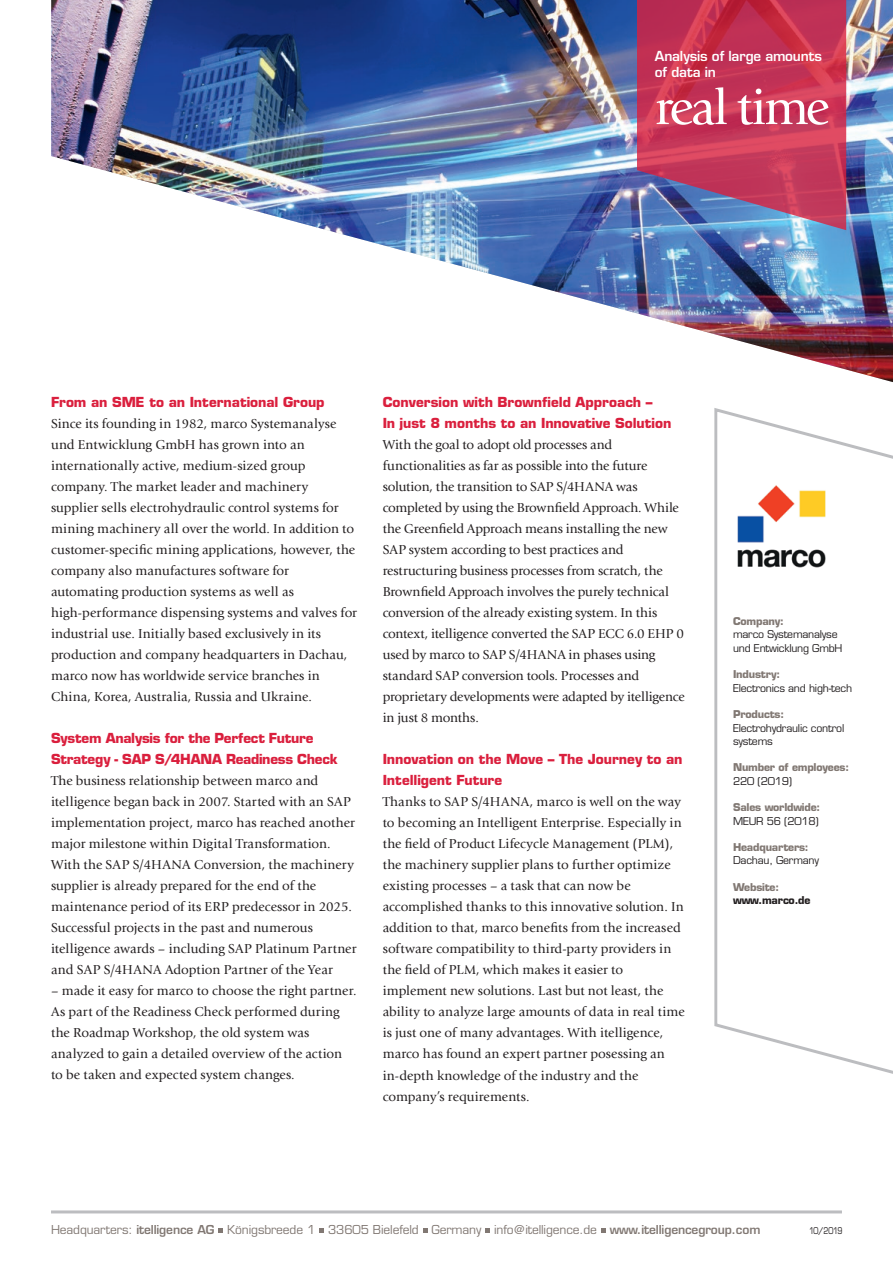
<style>
.page{position:relative;width:893px;height:1263px;background:#fff}
.page>*{position:absolute;margin:0;border:0;box-sizing:border-box;transform-origin:0 0}
.t1{font:51px "Giovanni LTCE";letter-spacing:-.05em;color:#fff}
.t2{font:13.5px/21px "Giovanni LTCE";color:#231f20}
.t3{font:700 13.5px/21px "Eurostile LTCE";letter-spacing:-.005em;color:#da1f3d}
.t4{font:600 13.5px/16.5px "Eurostile LTCE";letter-spacing:-.01em;color:#fff}
.t5{font:500 12px "Eurostile LTCE";letter-spacing:-.01em;color:#817873}
.t6{font:500 10.5px/13.5px "Eurostile LTCE";letter-spacing:-.02em;color:#231f20}
.t7{font:700 10.5px "Eurostile LTCE";letter-spacing:-.02em;color:#817873}
.t8{font:700 10.5px "Eurostile LTCE";letter-spacing:-.02em;color:#231f20}
.t9{font:500 9px "Eurostile LTCE";letter-spacing:-.04em;color:#231f20;scale:.8 1}
.s1{font-weight:600}
</style>
<div class="page">
<img style="left:51px;top:0;width:842px;height:382px">
<hr style="left:51px;top:1210px;width:791px;height:3px;background:#bcbdc0">
<svg style="left:714px;top:408px;width:179px;height:666px"></svg>
<svg style="left:637px;top:0;width:209px;height:230px;background:#b94064"></svg>
<svg style="left:218px;top:1228px;width:5px;height:5px"></svg>
<svg style="left:319px;top:1228px;width:5px;height:5px"></svg>
<svg style="left:423px;top:1228px;width:5px;height:5px"></svg>
<svg style="left:485px;top:1228px;width:5px;height:5px"></svg>
<svg style="left:601px;top:1228px;width:5px;height:5px"></svg>
<img style="left:731px;top:478px;width:101px;height:100px">
<p class="t4" style="left:655px;top:47px;width:169px">Analysis of large amounts of data in</p>
<h1 class="t1" style="left:655px;top:79px;width:176px">real time</h1>
<p class="t3" style="left:51px;top:392px;width:275px">From an SME to an International Group</p>
<p class="t2" style="left:51px;top:413px;width:307px">Since its founding in 1982, marco Systemanalyse und Entwicklung GmbH has grown into an internationally active, medium-sized group company. The market leader and machinery supplier sells electrohydraulic control systems for mining machinery all over the world. In addition to customer-specific mining applications, however, the company also manufactures software for automating production systems as well as high-performance dispensing systems and valves for industrial use. Initially based exclusively in its production and company headquarters in Dachau, marco now has worldwide service branches in China, Korea, Australia, Russia and Ukraine.</p>
<p class="t3" style="left:51px;top:728px;width:288px">System Analysis for the Perfect Future<br>Strategy - SAP S/4HANA Readiness Check</p>
<p class="t2" style="left:51px;top:770px;width:307px">The business relationship between marco and itelligence began back in 2007. Started with an SAP implementation project, marco has reached another major milestone within Digital Transformation.<br>With the SAP S/4HANA Conversion, the machinery supplier is already prepared for the end of the maintenance period of its ERP predecessor in 2025.<br>Successful projects in the past and numerous itelligence awards – including SAP Platinum Partner and SAP S/4HANA Adoption Partner of the Year</p>
<p class="t2" style="left:51px;top:980px;width:307px">– made it easy for marco to choose the right partner.<br>As part of the Readiness Check performed during the Roadmap Workshop, the old system was analyzed to gain a detailed overview of the action to be taken and expected system changes.</p>
<p class="t3" style="left:383px;top:392px;width:290px">Conversion with Brownfield Approach –<br>In just 8 months to an Innovative Solution</p>
<p class="t2" style="left:383px;top:434px;width:303px">With the goal to adopt old processes and functionalities as far as possible into the future solution, the transition to SAP S/4HANA was completed by using the Brownfield Approach. While the Greenfield Approach means installing the new SAP system according to best practices and restructuring business processes from scratch, the Brownfield Approach involves the purely technical conversion of the already existing system. In this context, itelligence converted the SAP ECC 6.0 EHP 0 used by marco to SAP S/4HANA in phases using standard SAP conversion tools. Processes and proprietary developments were adapted by itelligence in just 8 months.</p>
<p class="t3" style="left:383px;top:749px;width:301px">Innovation on the Move – The Journey to an<br>Intelligent Future</p>
<p class="t2" style="left:383px;top:792px;width:303px">Thanks to SAP S/4HANA, marco is well on the way to becoming an Intelligent Enterprise. Especially in the field of Product Lifecycle Management (PLM), the machinery supplier plans to further optimize existing processes – a task that can now be accomplished thanks to this innovative solution. In addition to that, marco benefits from the increased software compatibility to third-party providers in the field of PLM, which makes it easier to implement new solutions. Last but not least, the ability to analyze large amounts of data in real time is just one of many advantages. With itelligence, marco has found an expert partner posessing an in-depth knowledge of the industry and the company’s requirements.</p>
<p class="t7" style="left:733px;top:615px;width:52px">Company:</p>
<p class="t6" style="left:733px;top:628px;width:111px">marco Systemanalyse und Entwicklung GmbH</p>
<p class="t7" style="left:733px;top:668px;width:49px">Industry:</p>
<p class="t6" style="left:733px;top:681px;width:121px">Electronics and high-tech</p>
<p class="t7" style="left:733px;top:708px;width:53px">Products:</p>
<p class="t6" style="left:733px;top:721px;width:113px">Electrohydraulic control systems</p>
<p class="t7" style="left:733px;top:761px;width:118px">Number of employees:</p>
<p class="t6" style="left:733px;top:774px;width:60px">220 (2019)</p>
<p class="t7" style="left:733px;top:801px;width:89px">Sales worldwide:</p>
<p class="t6" style="left:733px;top:814px;width:87px">MEUR 56 (2018)</p>
<p class="t7" style="left:733px;top:840px;width:77px">Headquarters:</p>
<p class="t6" style="left:733px;top:854px;width:87px">Dachau, Germany</p>
<p class="t7" style="left:733px;top:880px;width:48px">Website:</p>
<p class="t8" style="left:733px;top:894px;width:79px">www.marco.de</p>
<p class="t5" style="left:51px;top:1223px;width:711px">Headquarters: <span class="s1">itelligence AG</span> Königsbreede 1 33605 Bielefeld Germany info@itelligence.de <span class="s1">www.itelligencegroup.com</span></p>
<p class="t9" style="left:809px;top:1225px;width:43px">10/2019</p>
</div>
